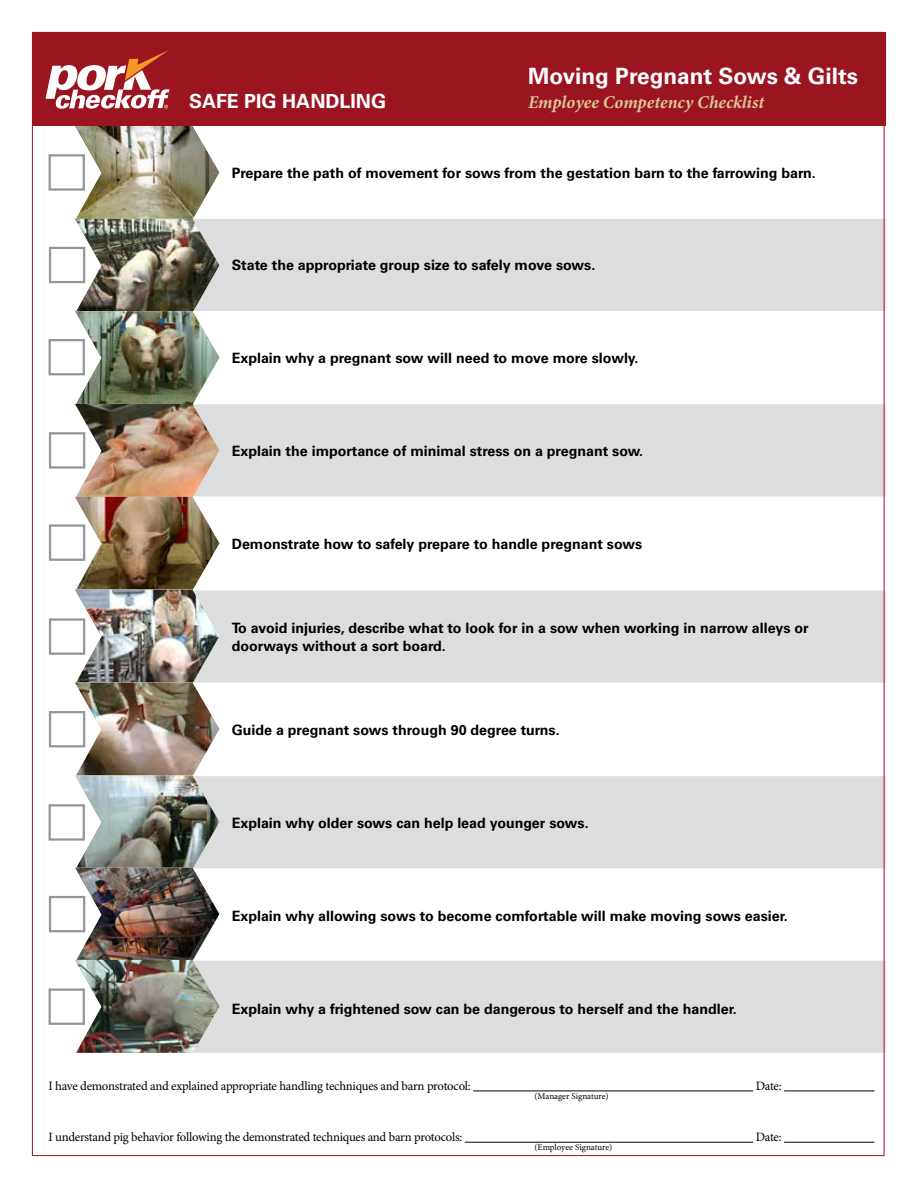
<style>
.page{position:relative;width:918px;height:1188px;background:#fff}
.page>*{position:absolute;margin:0;border:0;box-sizing:border-box;transform-origin:0 0}
.t1{font:700 22.5px "Univers LT Std";color:#fff}
.t2{font:700 19.5px "Univers LT Std";color:#fff}
.t3{font:italic 700 18px "Minion Pro";letter-spacing:-.005em;color:#dac792}
.t4{font:700 14.25px/17.1px "Univers LT Std";color:#000}
.t5{font:12.75px "Minion Pro";letter-spacing:-.025em;color:#000}
.t6{font:9px "Minion Pro";letter-spacing:-.005em;color:#000}
</style>
<div class="page">
<div style="left:219px;top:219px;width:667px;height:92px;background:#dcddde"></div>
<div style="left:219px;top:404px;width:667px;height:92px;background:#dcddde"></div>
<div style="left:219px;top:590px;width:667px;height:93px;background:#dcddde"></div>
<div style="left:219px;top:776px;width:667px;height:92px;background:#dcddde"></div>
<div style="left:219px;top:961px;width:667px;height:92px;background:#dcddde"></div>
<div style="left:32px;top:32px;width:854px;height:94px;background:#9a1520"></div>
<div style="left:49px;top:154px;width:36px;height:37px;border:2px solid #939598"></div>
<div style="left:49px;top:247px;width:36px;height:36px;border:2px solid #939598"></div>
<div style="left:49px;top:339px;width:36px;height:36px;border:2px solid #939598"></div>
<div style="left:49px;top:432px;width:36px;height:37px;border:2px solid #939598"></div>
<div style="left:49px;top:524px;width:36px;height:37px;border:2px solid #939598"></div>
<div style="left:49px;top:618px;width:36px;height:37px;border:2px solid #939598"></div>
<div style="left:49px;top:711px;width:36px;height:36px;border:2px solid #939598"></div>
<div style="left:49px;top:804px;width:36px;height:37px;border:2px solid #939598"></div>
<div style="left:49px;top:896px;width:36px;height:36px;border:2px solid #939598"></div>
<div style="left:49px;top:989px;width:36px;height:36px;border:2px solid #939598"></div>
<img style="left:75px;top:126px;width:144px;height:927px">
<hr style="left:473px;top:1091px;width:280px;height:1px;background:#000">
<hr style="left:784px;top:1091px;width:90px;height:1px;background:#000">
<hr style="left:465px;top:1142px;width:288px;height:1px;background:#000">
<hr style="left:784px;top:1142px;width:90px;height:1px;background:#000">
<svg style="left:46px;top:50px;width:124px;height:58px"></svg>
<h2 class="t2" style="left:189px;top:90px;width:199px">SAFE PIG HANDLING</h2>
<h1 class="t1" style="left:528px;top:63px;width:331px">Moving Pregnant Sows &amp; Gilts</h1>
<p class="t3" style="left:528px;top:92px;width:237px">Employee Competency Checklist</p>
<p class="t4" style="left:232px;top:164px;width:586px">Prepare the path of movement for sows from the gestation barn to the farrowing barn.</p>
<p class="t4" style="left:232px;top:257px;width:365px">State the appropriate group size to safely move sows.</p>
<p class="t4" style="left:232px;top:350px;width:408px">Explain why a pregnant sow will need to move more slowly.</p>
<p class="t4" style="left:232px;top:443px;width:413px">Explain the importance of minimal stress on a pregnant sow.</p>
<p class="t4" style="left:232px;top:536px;width:412px">Demonstrate how to safely prepare to handle pregnant sows</p>
<p class="t4" style="left:232px;top:620px;width:578px">To avoid injuries, describe what to look for in a sow when working in narrow alleys or doorways without a sort board.</p>
<p class="t4" style="left:232px;top:721px;width:329px">Guide a pregnant sows through 90 degree turns.</p>
<p class="t4" style="left:232px;top:814px;width:359px">Explain why older sows can help lead younger sows.</p>
<p class="t4" style="left:232px;top:907px;width:558px">Explain why allowing sows to become comfortable will make moving sows easier.</p>
<p class="t4" style="left:232px;top:1000px;width:507px">Explain why a frightened sow can be dangerous to herself and the handler.</p>
<p class="t5" style="left:49px;top:1078px;width:424px">I have demonstrated and explained appropriate handling techniques and barn protocol:</p>
<p class="t5" style="left:756px;top:1078px;width:27px">Date:</p>
<p class="t6" style="left:535px;top:1090px;width:76px">(Manager Signature)</p>
<p class="t5" style="left:49px;top:1129px;width:415px">I understand pig behavior following the demonstrated techniques and barn protocols:</p>
<p class="t5" style="left:756px;top:1129px;width:27px">Date:</p>
<p class="t6" style="left:535px;top:1142px;width:79px">(Employee Signature)</p>
</div>
